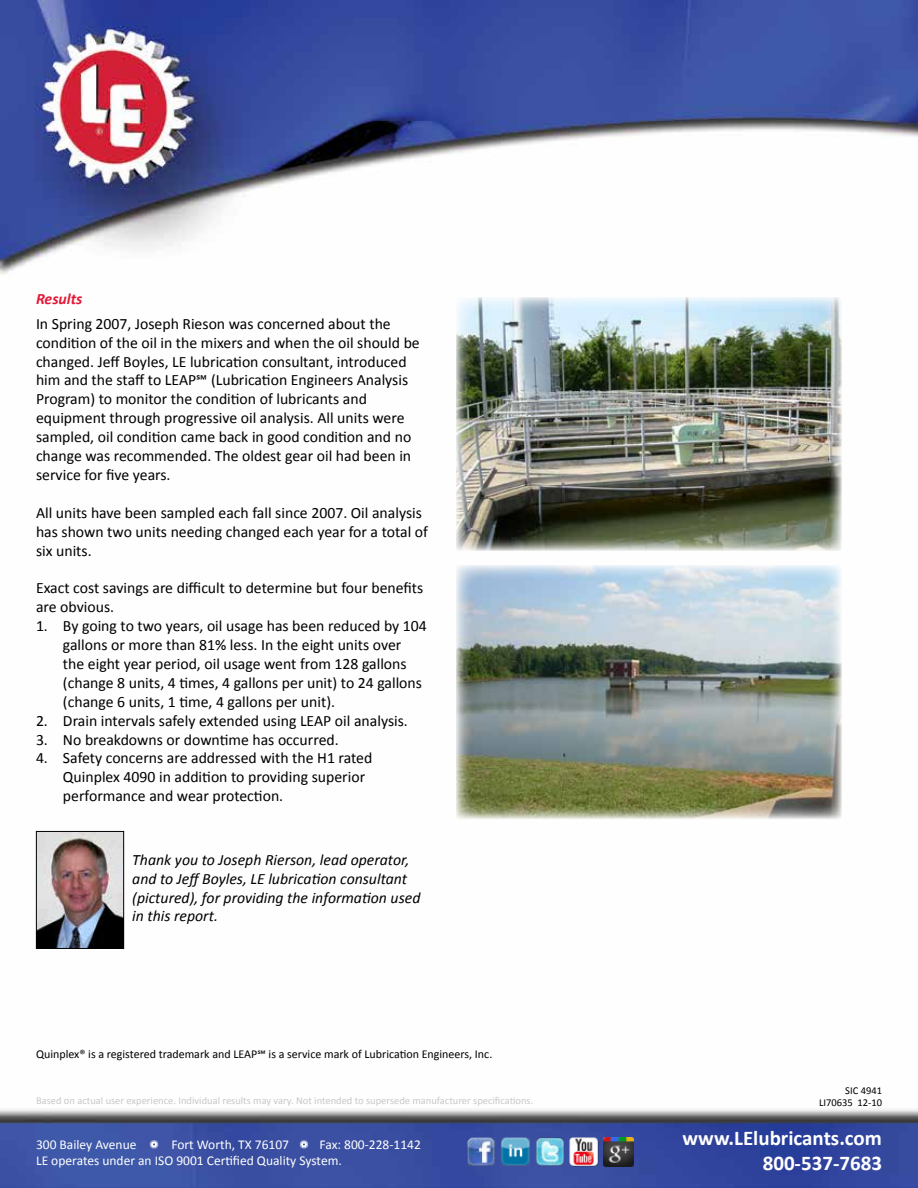
<style>
.page{position:relative;width:918px;height:1188px;background:#fff}
.page>*{position:absolute;margin:0;border:0;box-sizing:border-box;transform-origin:0 0}
.t1{font:700 21px/25.2px "Calibri";color:#fff;text-align:right}
.t2{font:15.75px/18.9px "Calibri";color:#000}
.t3{font:italic 15.75px/18.9px "Calibri";color:#000}
.t4{font:italic 700 15.75px "Calibri";color:#e31837}
.t5{font:13.5px/16.2px "Calibri";color:#fff}
.t6{font:12px "Calibri";color:#000}
.t7{font:10.5px "Calibri";color:#c7c8ca}
.t8{font:10.5px/12.6px "Calibri";color:#000;text-align:right}
</style>
<div class="page">
<img style="left:0;top:0;width:918px;height:1188px">
<svg style="left:150px;top:1140px;width:8px;height:9px"></svg>
<svg style="left:300px;top:1140px;width:8px;height:9px"></svg>
<img style="left:467px;top:1138px;width:29px;height:29px">
<img style="left:501px;top:1138px;width:29px;height:29px">
<img style="left:570px;top:1138px;width:29px;height:29px">
<img style="left:535px;top:1138px;width:30px;height:29px">
<img style="left:604px;top:1138px;width:29px;height:29px">
<img style="left:38px;top:833px;width:84px;height:114px">
<div style="left:36px;top:831px;width:88px;height:118px;border:1px solid #000"></div>
<img style="left:456px;top:297px;width:386px;height:254px">
<img style="left:456px;top:565px;width:386px;height:254px">
<p class="t4" style="left:36px;top:289px;width:48px">Results</p>
<p class="t2" style="left:36px;top:314px;width:385px">In Spring 2007, Joseph Rieson was concerned about the condition of the oil in the mixers and when the oil should be changed. Jeff Boyles, LE lubrication consultant, introduced him and the staff to LEAP℠ (Lubrication Engineers Analysis Program) to monitor the condition of lubricants and equipment through progressive oil analysis. All units were sampled, oil condition came back in good condition and no change was recommended. The oldest gear oil had been in service for five years.</p>
<p class="t2" style="left:36px;top:503px;width:394px">All units have been sampled each fall since 2007. Oil analysis has shown two units needing changed each year for a total of six units.</p>
<p class="t2" style="left:36px;top:579px;width:389px">Exact cost savings are difficult to determine but four benefits are obvious.</p>
<p class="t2" style="left:63px;top:616px;width:365px;text-indent:-27px">1. By going to two years, oil usage has been reduced by 104 gallons or more than 81% less. In the eight units over<br>the eight year period, oil usage went from 128 gallons (change 8 units, 4 times, 4 gallons per unit) to 24 gallons (change 6 units, 1 time, 4 gallons per unit).</p>
<p class="t2" style="left:36px;top:711px;width:373px">2. Drain intervals safely extended using LEAP oil analysis.</p>
<p class="t2" style="left:36px;top:730px;width:304px">3. No breakdowns or downtime has occurred.</p>
<p class="t2" style="left:63px;top:749px;width:311px;text-indent:-27px">4. Safety concerns are addressed with the H1 rated<br>Quinplex 4090 in addition to providing superior performance and wear protection.</p>
<p class="t3" style="left:132px;top:850px;width:290px">Thank you to Joseph Rierson, lead operator, and to Jeff Boyles, LE lubrication consultant (pictured), for providing the information used in this report.</p>
<p class="t6" style="left:36px;top:1047px;width:458px">Quinplex® is a registered trademark and LEAP℠ is a service mark of Lubrication Engineers, Inc.</p>
<p class="t7" style="left:36px;top:1094px;width:499px">Based on actual user experience. Individual results may vary. Not intended to supersede manufacturer specifications.</p>
<p class="t5" style="left:36px;top:1136px;width:102px">300 Bailey Avenue</p>
<p class="t5" style="left:171px;top:1136px;width:119px">Fort Worth, TX 76107</p>
<p class="t5" style="left:36px;top:1136px;width:386px;text-indent:284px">Fax: 800-228-1142<br>LE operates under an ISO 9001 Certified Quality System.</p>
<p class="t8" style="left:819px;top:1084px;width:64px">SIC 4941<br>LI70635 12-10</p>
<h1 class="t1" style="left:683px;top:1125px;width:201px">www.LElubricants.com<br>800-537-7683</h1>
</div>
